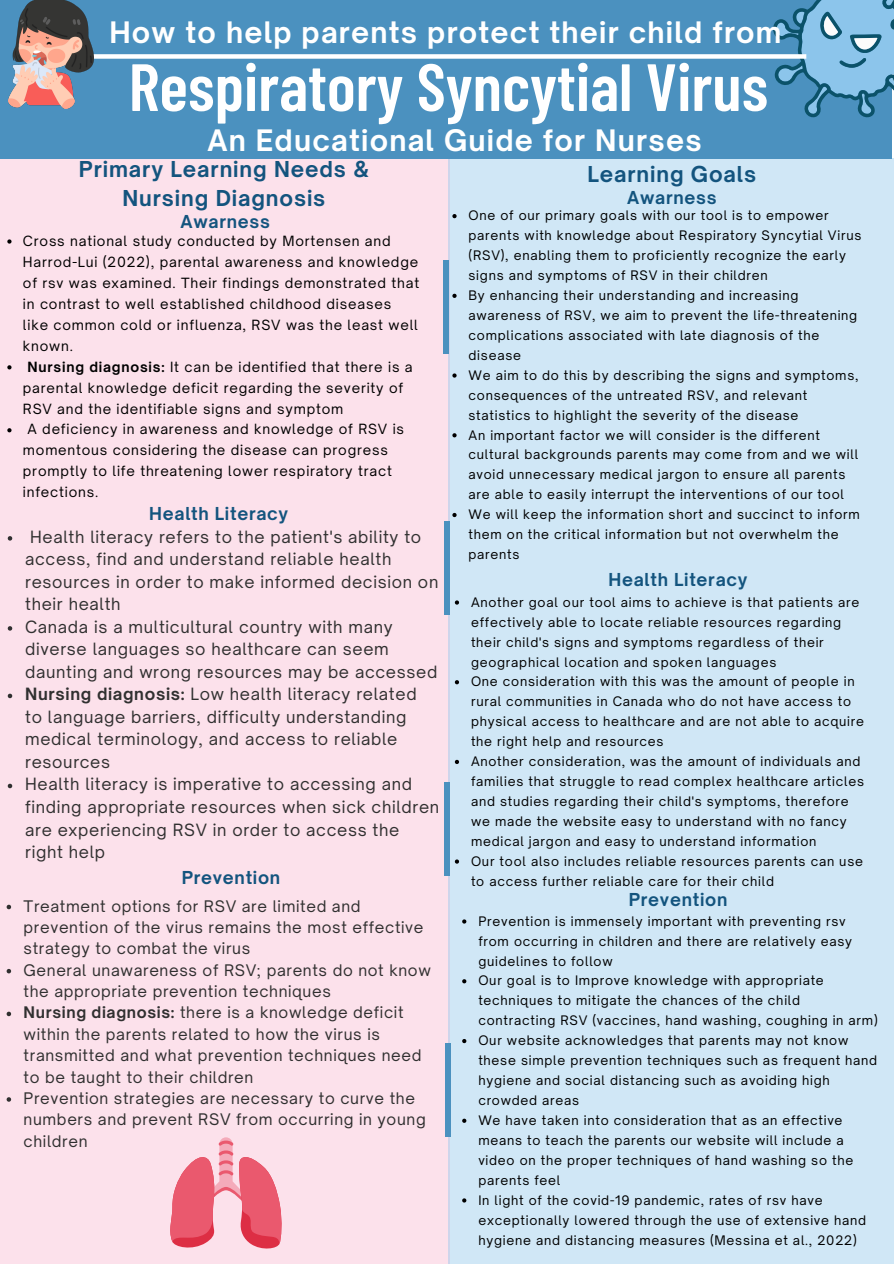
<style>
.page{position:relative;width:894px;height:1264px;background:#fff}
.page>*{position:absolute;margin:0;border:0;box-sizing:border-box;transform-origin:0 0}
.t1{font:600 66.6px "Barlow Condensed";color:#fff}
.t2{font:700 28.35px "Open Sauce One";letter-spacing:.04em;color:#fff}
.t3{font:700 21px/29.2px "Open Sauce One";letter-spacing:.04em;color:#13547e;text-align:center}
.t4{font:700 17.1px "Open Sauce One";letter-spacing:.04em;color:#13547e}
.t5{font:16.2px/22.5px "Open Sauce One";letter-spacing:.04em;color:#303030}
.t6{font:15.3px/21.3px "Open Sauce One";letter-spacing:.04em;color:#303030}
.t7{font:13.5px/21px "Open Sauce One";letter-spacing:.06em;color:#000}
.t8{font:12.6px/20px "Open Sauce One";letter-spacing:.06em;color:#000}
.s1{font-weight:700}
</style>
<div class="page">
<div style="left:0;top:158px;width:449px;height:1105px;background:#fce1eb"></div>
<div style="left:448px;top:158px;width:445px;height:1105px;background:#d0e7f6"></div>
<div style="left:0;top:0;width:891px;height:158px;background:#4b91bf"></div>
<svg style="left:773px;top:0;width:120px;height:118px"></svg>
<div style="left:442px;top:260px;width:6px;height:94px;background:#4b91bf"></div>
<div style="left:444px;top:521px;width:6px;height:94px;background:#4b91bf"></div>
<div style="left:443px;top:781px;width:6px;height:94px;background:#4b91bf"></div>
<div style="left:445px;top:1043px;width:6px;height:94px;background:#4b91bf"></div>
<div style="left:88px;top:54px;width:718px;height:5px;background:#fff"></div>
<svg style="left:170px;top:1137px;width:112px;height:112px"></svg>
<img style="left:8px;top:0;width:86px;height:108px">
<svg style="left:7px;top:239px;width:5px;height:5px"></svg>
<svg style="left:7px;top:365px;width:5px;height:4px"></svg>
<svg style="left:7px;top:428px;width:5px;height:4px"></svg>
<svg style="left:7px;top:904px;width:4px;height:5px"></svg>
<svg style="left:7px;top:968px;width:4px;height:5px"></svg>
<svg style="left:7px;top:1011px;width:4px;height:5px"></svg>
<svg style="left:7px;top:1097px;width:4px;height:4px"></svg>
<svg style="left:8px;top:536px;width:4px;height:4px"></svg>
<svg style="left:8px;top:626px;width:4px;height:4px"></svg>
<svg style="left:8px;top:693px;width:4px;height:5px"></svg>
<svg style="left:8px;top:783px;width:4px;height:5px"></svg>
<svg style="left:452px;top:214px;width:4px;height:4px"></svg>
<svg style="left:452px;top:294px;width:4px;height:4px"></svg>
<svg style="left:452px;top:373px;width:4px;height:4px"></svg>
<svg style="left:452px;top:433px;width:4px;height:4px"></svg>
<svg style="left:452px;top:513px;width:4px;height:4px"></svg>
<svg style="left:462px;top:919px;width:4px;height:4px"></svg>
<svg style="left:462px;top:979px;width:4px;height:4px"></svg>
<svg style="left:462px;top:1039px;width:4px;height:4px"></svg>
<svg style="left:462px;top:1118px;width:4px;height:4px"></svg>
<svg style="left:462px;top:1198px;width:4px;height:4px"></svg>
<svg style="left:454px;top:600px;width:5px;height:4px"></svg>
<svg style="left:454px;top:680px;width:5px;height:4px"></svg>
<svg style="left:454px;top:759px;width:5px;height:5px"></svg>
<svg style="left:454px;top:859px;width:5px;height:4px"></svg>
<p class="t2" style="left:109px;top:15px;width:673px">How to help parents protect their child from</p>
<h2 class="t1" style="left:129px;top:44px;width:640px">Respiratory Syncytial Virus</h2>
<h2 class="t2" style="left:207px;top:123px;width:495px">An Educational Guide for Nurses</h2>
<p class="t3" style="left:79px;top:154px;width:291px">Primary Learning Needs &amp;<br>Nursing Diagnosis</p>
<p class="t3" style="left:587px;top:159px;width:170px">Learning Goals</p>
<p class="t8" style="left:468px;top:205px;width:394px">One of our primary goals with our tool is to empower parents with knowledge about Respiratory Syncytial Virus (RSV), enabling them to proficiently recognize the early signs and symptoms of RSV in their children</p>
<h3 class="t8" style="left:468px;top:285px;width:390px">By enhancing their understanding and increasing awareness of RSV, we aim to prevent the life-threatening complications associated with late diagnosis of the disease</h3>
<h4 class="t8" style="left:468px;top:365px;width:391px">We aim to do this by describing the signs and symptoms, consequences of the untreated RSV, and relevant statistics to highlight the severity of the disease</h4>
<h4 class="t8" style="left:468px;top:425px;width:391px">An important factor we will consider is the different cultural backgrounds parents may come from and we will avoid unnecessary medical jargon to ensure all parents are able to easily interrupt the interventions of our tool</h4>
<p class="t8" style="left:468px;top:504px;width:392px">We will keep the information short and succinct to inform them on the critical information but not overwhelm the parents</p>
<p class="t4" style="left:627px;top:187px;width:91px">Awarness</p>
<h3 class="t4" style="left:180px;top:211px;width:91px">Awarness</h3>
<p class="t7" style="left:23px;top:230px;width:397px">Cross national study conducted by Mortensen and Harrod-Lui (2022), parental awareness and knowledge of rsv was examined. Their findings demonstrated that in contrast to well established childhood diseases like common cold or influenza, RSV was the least well known.</p>
<p class="t7" style="left:23px;top:356px;width:391px;text-indent:5px"><span class="s1">Nursing diagnosis:</span> It can be identified that there is a parental knowledge deficit regarding the severity of<br>RSV and the identifiable signs and symptom</p>
<p class="t7" style="left:23px;top:419px;width:382px;text-indent:5px">A deficiency in awareness and knowledge of RSV is momentous considering the disease can progress promptly to life threatening lower respiratory tract infections.</p>
<h4 class="t4" style="left:149px;top:503px;width:140px">Health Literacy</h4>
<p class="t5" style="left:25px;top:525px;width:414px;text-indent:5px">Health literacy refers to the patient's ability to access, find and understand reliable health resources in order to make informed decision on their health</p>
<h4 class="t5" style="left:25px;top:615px;width:413px">Canada is a multicultural country with many diverse languages so healthcare can seem daunting and wrong resources may be accessed</h4>
<p class="t5" style="left:25px;top:683px;width:393px"><span class="s1">Nursing diagnosis:</span> Low health literacy related to language barriers, difficulty understanding medical terminology, and access to reliable resources</p>
<p class="t5" style="left:25px;top:773px;width:415px">Health literacy is imperative to accessing and finding appropriate resources when sick children are experiencing RSV in order to access the right help</p>
<p class="t4" style="left:608px;top:569px;width:140px">Health Literacy</p>
<p class="t8" style="left:471px;top:592px;width:390px">Another goal our tool aims to achieve is that patients are effectively able to locate reliable resources regarding their child's signs and symptoms regardless of their geographical location and spoken languages</p>
<p class="t8" style="left:471px;top:671px;width:394px">One consideration with this was the amount of people in rural communities in Canada who do not have access to physical access to healthcare and are not able to acquire the right help and resources</p>
<p class="t8" style="left:471px;top:751px;width:394px">Another consideration, was the amount of individuals and families that struggle to read complex healthcare articles and studies regarding their child's symptoms, therefore we made the website easy to understand with no fancy medical jargon and easy to understand information</p>
<p class="t8" style="left:471px;top:851px;width:393px">Our tool also includes reliable resources parents can use to access further reliable care for their child</p>
<h1 class="t4" style="left:182px;top:866px;width:100px">Prevention</h1>
<h4 class="t6" style="left:24px;top:895px;width:401px">Treatment options for RSV are limited and prevention of the virus remains the most effective strategy to combat the virus</h4>
<p class="t6" style="left:24px;top:959px;width:408px">General unawareness of RSV; parents do not know the appropriate prevention techniques</p>
<p class="t6" style="left:24px;top:1001px;width:399px"><span class="s1">Nursing diagnosis:</span> there is a knowledge deficit within the parents related to how the virus is transmitted and what prevention techniques need to be taught to their children</p>
<p class="t6" style="left:24px;top:1087px;width:403px">Prevention strategies are necessary to curve the numbers and prevent RSV from occurring in young children</p>
<p class="t4" style="left:628px;top:888px;width:100px">Prevention</p>
<p class="t8" style="left:478px;top:910px;width:375px">Prevention is immensely important with preventing rsv from occurring in children and there are relatively easy guidelines to follow</p>
<h4 class="t8" style="left:478px;top:970px;width:401px">Our goal is to Improve knowledge with appropriate techniques to mitigate the chances of the child contracting RSV (vaccines, hand washing, coughing in arm)</h4>
<p class="t8" style="left:478px;top:1030px;width:400px">Our website acknowledges that parents may not know these simple prevention techniques such as frequent hand hygiene and social distancing such as avoiding high crowded areas</p>
<p class="t8" style="left:478px;top:1110px;width:376px">We have taken into consideration that as an effective means to teach the parents our website will include a video on the proper techniques of hand washing so the parents feel</p>
<p class="t8" style="left:478px;top:1189px;width:389px">In light of the covid-19 pandemic, rates of rsv have exceptionally lowered through the use of extensive hand hygiene and distancing measures (Messina et al., 2022)</p>
</div>
